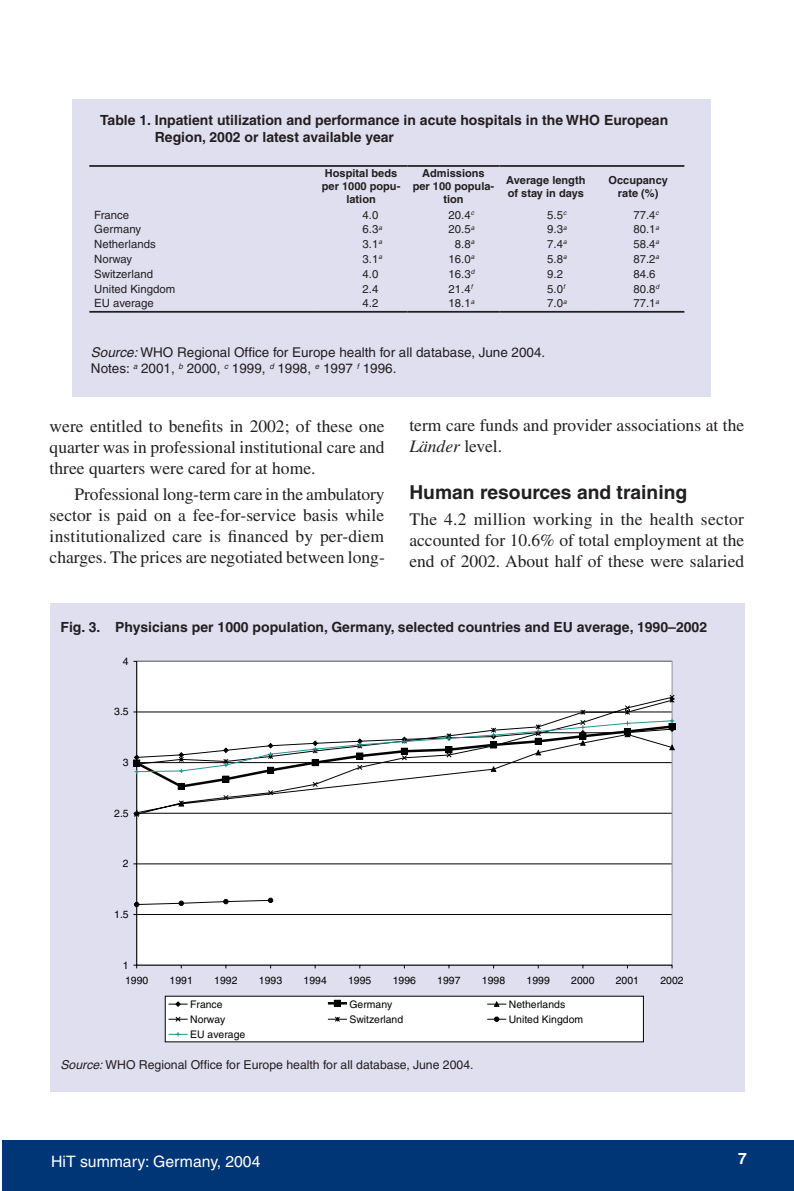
<style>
.page{position:relative;width:794px;height:1191px;background:#fff}
.page>*{position:absolute;margin:0;border:0;box-sizing:border-box;transform-origin:0 0}
.t1{font:700 19.25px "Helvetica";color:#231f20}
.t2{font:17.5px/21px "Times";color:#231f20;text-align:justify}
.t3{font:15.75px "Helvetica";color:#fff}
.t4{font:700 15.75px "Helvetica";color:#fff}
.t5{font:700 14px/16.8px "Helvetica";color:#231f20}
.t6{font:13.47px/16.1px "Helvetica";color:#231f20}
.t7{font:12.25px "Helvetica";color:#231f20}
.t8{font:11.38px "Helvetica";color:#231f20}
.t9{font:700 11.03px/13.3px "Helvetica";color:#231f20;text-align:center}
.t10{font:10.5px "Helvetica";letter-spacing:.005em;color:#010202}
.s1{font-style:italic}
</style>
<div class="page">
<div style="left:2px;top:1140px;width:792px;height:51px;background:#013676"></div>
<div style="left:72px;top:99px;width:638px;height:298px;background:#e0dfef"></div>
<hr style="left:89px;top:165px;width:226px;height:2px;background:#231f20">
<hr style="left:315px;top:165px;width:92px;height:2px;background:#231f20">
<hr style="left:407px;top:165px;width:92px;height:2px;background:#231f20">
<hr style="left:499px;top:165px;width:93px;height:2px;background:#231f20">
<hr style="left:592px;top:165px;width:92px;height:2px;background:#231f20">
<hr style="left:89px;top:311px;width:226px;height:2px;background:#231f20">
<hr style="left:315px;top:311px;width:92px;height:2px;background:#231f20">
<hr style="left:407px;top:311px;width:92px;height:2px;background:#231f20">
<hr style="left:499px;top:311px;width:93px;height:2px;background:#231f20">
<hr style="left:592px;top:311px;width:92px;height:2px;background:#231f20">
<div style="left:50px;top:603px;width:695px;height:488px;background:#e0dfef"></div>
<div style="left:137px;top:661px;width:535px;height:304px;background:#fff"></div>
<hr style="left:137px;top:914px;width:535px;height:1px;background:#010202">
<hr style="left:136px;top:661px;width:1px;height:304px;background:#010202">
<hr style="left:137px;top:964px;width:535px;height:1px;background:#010202">
<svg style="left:136px;top:817px;width:537px;height:88px"></svg>
<svg style="left:133px;top:694px;width:542px;height:123px"></svg>
<svg style="left:134px;top:902px;width:5px;height:5px"></svg>
<svg style="left:179px;top:900px;width:5px;height:6px"></svg>
<svg style="left:223px;top:899px;width:5px;height:5px"></svg>
<svg style="left:268px;top:897px;width:5px;height:6px"></svg>
<svg style="left:133px;top:718px;width:542px;height:71px"></svg>
<div style="left:165px;top:996px;width:478px;height:45px;background:#fff"></div>
<svg style="left:169px;top:1001px;width:19px;height:6px"></svg>
<svg style="left:328px;top:1000px;width:19px;height:6px"></svg>
<div style="left:334px;top:999px;width:7px;height:7px;border:1px solid #010202"></div>
<svg style="left:487px;top:1001px;width:19px;height:6px"></svg>
<svg style="left:168px;top:1016px;width:179px;height:6px"></svg>
<svg style="left:487px;top:1016px;width:19px;height:5px"></svg>
<svg style="left:169px;top:1032px;width:19px;height:4px"></svg>
<p class="t5" style="left:155px;top:111px;width:515px;text-indent:-55px">Table 1. Inpatient utilization and performance in acute hospitals in the WHO European<br>Region, 2002 or latest available year</p>
<p class="t9" style="left:322px;top:166px;width:80px">Hospital beds per 1000 popu&shy;lation</p>
<p class="t9" style="left:413px;top:166px;width:83px">Admissions per 100 popula&shy;tion</p>
<p class="t9" style="left:506px;top:173px;width:81px;text-align:left">Average length of stay in days</p>
<p class="t9" style="left:608px;top:173px;width:61px">Occupancy rate (%)</p>
<p class="t8" style="left:94px;top:208px;width:36px">France</p>
<p class="t8" style="left:362px;top:208px;width:17px">4.0</p>
<p class="t8" style="left:448px;top:208px;width:27px">20.4<sup>c</sup></p>
<p class="t8" style="left:547px;top:208px;width:21px">5.5<sup>c</sup></p>
<p class="t8" style="left:633px;top:208px;width:27px">77.4<sup>c</sup></p>
<p class="t8" style="left:94px;top:223px;width:48px">Germany</p>
<p class="t8" style="left:362px;top:223px;width:21px">6.3<sup>a</sup></p>
<p class="t8" style="left:448px;top:223px;width:27px">20.5<sup>a</sup></p>
<p class="t8" style="left:547px;top:223px;width:21px">9.3<sup>a</sup></p>
<p class="t8" style="left:633px;top:223px;width:27px">80.1<sup>a</sup></p>
<p class="t8" style="left:94px;top:238px;width:63px">Netherlands</p>
<p class="t8" style="left:362px;top:238px;width:21px">3.1<sup>a</sup></p>
<p class="t8" style="left:455px;top:238px;width:21px">8.8<sup>a</sup></p>
<p class="t8" style="left:547px;top:238px;width:21px">7.4<sup>a</sup></p>
<p class="t8" style="left:633px;top:238px;width:27px">58.4<sup>a</sup></p>
<p class="t8" style="left:94px;top:252px;width:40px">Norway</p>
<p class="t8" style="left:362px;top:252px;width:21px">3.1<sup>a</sup></p>
<p class="t8" style="left:448px;top:252px;width:27px">16.0<sup>a</sup></p>
<p class="t8" style="left:547px;top:252px;width:21px">5.8<sup>a</sup></p>
<p class="t8" style="left:633px;top:252px;width:27px">87.2<sup>a</sup></p>
<p class="t8" style="left:94px;top:267px;width:60px">Switzerland</p>
<p class="t8" style="left:362px;top:267px;width:17px">4.0</p>
<p class="t8" style="left:448px;top:267px;width:27px">16.3<sup>d</sup></p>
<p class="t8" style="left:547px;top:267px;width:17px">9.2</p>
<p class="t8" style="left:633px;top:267px;width:24px">84.6</p>
<p class="t8" style="left:94px;top:282px;width:82px">United Kingdom</p>
<p class="t8" style="left:362px;top:282px;width:17px">2.4</p>
<p class="t8" style="left:448px;top:282px;width:25px">21.4<sup>f</sup></p>
<p class="t8" style="left:547px;top:282px;width:19px">5.0<sup>f</sup></p>
<p class="t8" style="left:633px;top:282px;width:27px">80.8<sup>d</sup></p>
<p class="t8" style="left:94px;top:297px;width:61px">EU average</p>
<p class="t8" style="left:362px;top:297px;width:17px">4.2</p>
<p class="t8" style="left:448px;top:297px;width:27px">18.1<sup>a</sup></p>
<p class="t8" style="left:547px;top:297px;width:21px">7.0<sup>a</sup></p>
<p class="t8" style="left:633px;top:297px;width:27px">77.1<sup>a</sup></p>
<p class="t6" style="left:91px;top:344px;width:456px"><span class="s1">Source:</span> WHO Regional Office for Europe health for all database, June 2004.<br>Notes: <sup>a</sup> 2001, <sup>b</sup> 2000, <sup>c</sup> 1999, <sup>d</sup> 1998, <sup>e</sup> 1997 <sup>f</sup> 1996.</p>
<p class="t2" style="left:50px;top:415px;width:336px">were entitled to benefits in 2002; of these one quarter was in professional institutional care and three quarters were cared for at home.</p>
<p class="t2" style="left:50px;top:483px;width:337px;text-indent:25px">Professional long-term care in the ambulatory sector is paid on a fee-for-service basis while institutionalized care is financed by per-diem charges. The prices are negotiated between long-</p>
<p class="t2" style="left:409px;top:414px;width:336px">term care funds and provider associations at the<br><span class="s1">Länder</span> level.</p>
<p class="t1" style="left:409px;top:480px;width:279px">Human resources and training</p>
<p class="t2" style="left:409px;top:508px;width:336px">The 4.2 million working in the health sector accounted for 10.6% of total employment at the end of 2002. About half of these were salaried</p>
<p class="t5" style="left:60px;top:618px;width:648px">Fig. 3. Physicians per 1000 population, Germany, selected countries and EU average, 1990–2002</p>
<p class="t10" style="left:123px;top:655px;width:7px">4</p>
<p class="t10" style="left:114px;top:705px;width:16px">3.5</p>
<p class="t10" style="left:123px;top:756px;width:7px">3</p>
<p class="t10" style="left:114px;top:807px;width:16px">2.5</p>
<p class="t10" style="left:123px;top:857px;width:7px">2</p>
<p class="t10" style="left:114px;top:908px;width:16px">1.5</p>
<p class="t10" style="left:123px;top:958px;width:7px">1</p>
<p class="t10" style="left:125px;top:974px;width:25px">1990</p>
<p class="t10" style="left:170px;top:974px;width:25px">1991</p>
<p class="t10" style="left:214px;top:974px;width:25px">1992</p>
<p class="t10" style="left:259px;top:974px;width:25px">1993</p>
<p class="t10" style="left:303px;top:974px;width:25px">1994</p>
<p class="t10" style="left:348px;top:974px;width:25px">1995</p>
<p class="t10" style="left:393px;top:974px;width:25px">1996</p>
<p class="t10" style="left:437px;top:974px;width:25px">1997</p>
<p class="t10" style="left:482px;top:974px;width:25px">1998</p>
<p class="t10" style="left:526px;top:974px;width:25px">1999</p>
<p class="t10" style="left:571px;top:974px;width:25px">2000</p>
<p class="t10" style="left:616px;top:974px;width:25px">2001</p>
<p class="t10" style="left:660px;top:974px;width:25px">2002</p>
<p class="t10" style="left:190px;top:998px;width:34px">France</p>
<p class="t10" style="left:349px;top:998px;width:44px">Germany</p>
<p class="t10" style="left:509px;top:998px;width:58px">Netherlands</p>
<p class="t10" style="left:190px;top:1013px;width:37px">Norway</p>
<p class="t10" style="left:349px;top:1013px;width:55px">Switzerland</p>
<p class="t10" style="left:509px;top:1013px;width:76px">United Kingdom</p>
<p class="t10" style="left:190px;top:1028px;width:57px">EU average</p>
<p class="t7" style="left:60px;top:1057px;width:415px"><span class="s1">Source:</span> WHO Regional Office for Europe health for all database, June 2004.</p>
<p class="t3" style="left:51px;top:1152px;width:211px">HiT summary: Germany, 2004</p>
<p class="t4" style="left:738px;top:1148px;width:10px">7</p>
</div>
